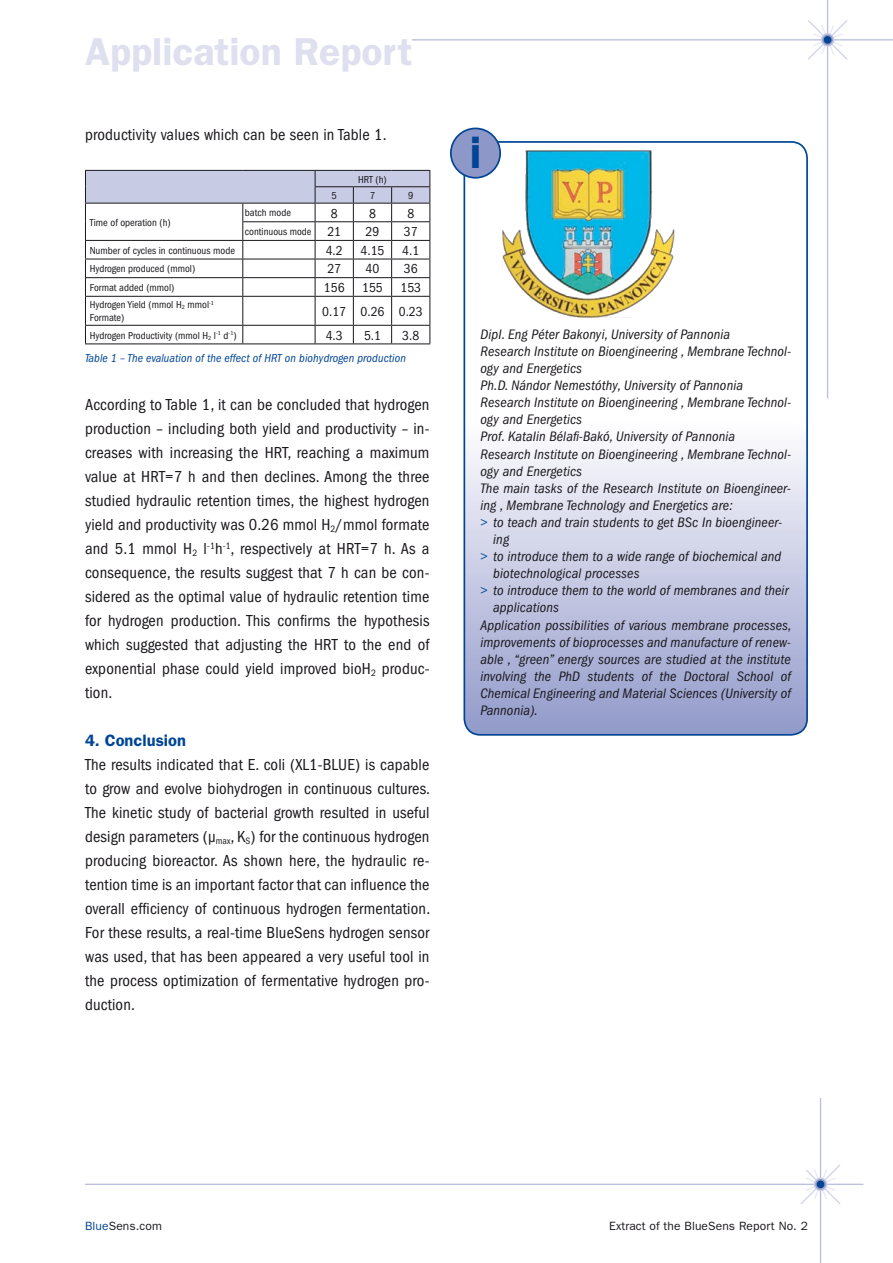
<style>
.page{position:relative;width:893px;height:1263px;background:#fff}
.page>*{position:absolute;margin:0;border:0;box-sizing:border-box;transform-origin:0 0}
.t1{font:600 45px "Franklin Gothic";color:#004595}
.t2{font:600 39px "Franklin Gothic";color:#dedfef}
.t3{font:condensed 16.5px/24px "Franklin Gothic";letter-spacing:.01em;color:#1a171c;text-align:justify}
.t4{font:600 16.5px "Franklin Gothic";color:#004595}
.t5{font:italic condensed 14.25px "Franklin Gothic";letter-spacing:.01em;color:#1a171c}
.t6{font:condensed 13.5px "Franklin Gothic";color:#1a171c}
.t7{font:italic condensed 12px "Franklin Gothic";letter-spacing:.01em;color:#004595}
.t8{font:12px "Franklin Gothic";letter-spacing:.01em;color:#1a171c}
.t9{font:condensed 10.5px/12.6px "Franklin Gothic";color:#1a171c}
.s1{font-size:13.5px}
.s2{font-style:normal;color:#004595}
.s3{color:#004595}
</style>
<div class="page">
<svg style="left:808px;top:18px;width:40px;height:43px"></svg>
<hr style="left:827px;top:0;width:1px;height:398px;background:#bdc0de">
<hr style="left:412px;top:39px;width:481px;height:2px;background:#bdc0de">
<svg style="left:821px;top:33px;width:13px;height:14px"></svg>
<svg style="left:822px;top:35px;width:11px;height:10px"></svg>
<div style="left:824px;top:36px;width:7px;height:8px;background:#004595;border-radius:50%"></div>
<svg style="left:800px;top:1163px;width:41px;height:43px"></svg>
<hr style="left:820px;top:1098px;width:1px;height:165px;background:#bdc0de">
<hr style="left:85px;top:1183px;width:778px;height:2px;background:#bdc0de">
<svg style="left:814px;top:1177px;width:13px;height:14px"></svg>
<svg style="left:815px;top:1179px;width:11px;height:10px"></svg>
<div style="left:817px;top:1180px;width:7px;height:8px;background:#004595;border-radius:50%"></div>
<svg style="left:85px;top:170px;width:345px;height:173px"></svg>
<hr style="left:85px;top:343px;width:158px;height:1px;background:#1a171c">
<hr style="left:243px;top:343px;width:72px;height:1px;background:#1a171c">
<hr style="left:315px;top:343px;width:38px;height:1px;background:#1a171c">
<hr style="left:353px;top:343px;width:39px;height:1px;background:#1a171c">
<hr style="left:392px;top:343px;width:38px;height:1px;background:#1a171c">
<svg style="left:466px;top:142px;width:340px;height:592px"></svg>
<div style="left:463px;top:141px;width:345px;height:595px;border:2px solid #004595;border-radius:16px"></div>
<div style="left:451px;top:128px;width:49px;height:50px;background:#8e98c8;border-radius:50%"></div>
<div style="left:450px;top:128px;width:51px;height:51px;border:2px solid #004595;border-radius:50%"></div>
<img style="left:500px;top:151px;width:176px;height:168px">
<h2 class="t2" style="left:85px;top:29px;width:329px">Application Report</h2>
<p class="t3" style="left:85px;top:123px;width:303px">productivity values which can be seen in Table 1.</p>
<p class="t9" style="left:358px;top:173px;width:30px">HRT (h)</p>
<p class="t9" style="left:332px;top:189px;width:7px">5</p>
<p class="t9" style="left:370px;top:189px;width:7px">7</p>
<p class="t9" style="left:408px;top:189px;width:7px">9</p>
<p class="t9" style="left:90px;top:216px;width:83px">Time of operation (h)</p>
<p class="t9" style="left:245px;top:207px;width:48px">batch mode</p>
<p class="t6" style="left:331px;top:205px;width:8px">8</p>
<p class="t6" style="left:369px;top:205px;width:8px">8</p>
<p class="t6" style="left:407px;top:205px;width:8px">8</p>
<p class="t9" style="left:245px;top:225px;width:98px">continuous mode <span class="s1">21</span></p>
<p class="t6" style="left:366px;top:224px;width:15px">29</p>
<p class="t6" style="left:404px;top:224px;width:15px">37</p>
<p class="t9" style="left:90px;top:244px;width:147px">Number of cycles in continuous mode</p>
<p class="t6" style="left:326px;top:243px;width:19px">4.2</p>
<p class="t6" style="left:361px;top:243px;width:25px">4.15</p>
<p class="t6" style="left:402px;top:243px;width:19px">4.1</p>
<p class="t9" style="left:90px;top:263px;width:107px">Hydrogen produced (mmol)</p>
<p class="t6" style="left:327px;top:261px;width:15px">27</p>
<p class="t6" style="left:366px;top:261px;width:15px">40</p>
<p class="t6" style="left:404px;top:261px;width:15px">36</p>
<p class="t9" style="left:90px;top:281px;width:86px">Format added (mmol)</p>
<p class="t6" style="left:324px;top:280px;width:22px">156</p>
<p class="t6" style="left:362px;top:280px;width:22px">155</p>
<p class="t6" style="left:400px;top:280px;width:22px">153</p>
<p class="t9" style="left:90px;top:299px;width:126px">Hydrogen Yield (mmol H<sub>2</sub> mmol<sup>-1<br></sup>Formate)</p>
<p class="t6" style="left:322px;top:304px;width:102px">0.17 0.26 0.23</p>
<p class="t9" style="left:90px;top:329px;width:148px">Hydrogen Productivity (mmol H<sub>2</sub> l<sup>-1</sup> d<sup>-1</sup>)</p>
<p class="t6" style="left:326px;top:328px;width:19px">4.3</p>
<p class="t6" style="left:364px;top:328px;width:19px">5.1</p>
<p class="t6" style="left:402px;top:328px;width:19px">3.8</p>
<p class="t7" style="left:85px;top:352px;width:322px">Table 1 – The evaluation of the effect of HRT on biohydrogen production</p>
<p class="t3" style="left:85px;top:393px;width:346px">According to Table 1, it can be concluded that hydrogen production – including both yield and productivity – in&shy;creases with increasing the HRT, reaching a maximum value at HRT=7 h and then declines. Among the three studied hydraulic retention times, the highest hydrogen yield and productivity was 0.26 mmol H<sub>2</sub>/mmol formate and 5.1 mmol H<sub>2</sub> l<sup>-1</sup>h<sup>-1</sup>, respectively at HRT=7 h. As a consequence, the results suggest that 7 h can be con&shy;sidered as the optimal value of hydraulic retention time for hydrogen production. This confirms the hypothesis which suggested that adjusting the HRT to the end of exponential phase could yield improved bioH<sub>2</sub> produc&shy;tion.</p>
<p class="t4" style="left:85px;top:731px;width:102px">4. Conclusion</p>
<p class="t3" style="left:85px;top:753px;width:347px">The results indicated that E. coli (XL1-BLUE) is capable to grow and evolve biohydrogen in continuous cultures.<br>The kinetic study of bacterial growth resulted in useful design parameters (μ <sub>max</sub>, K<sub>S</sub>) for the continuous hydrogen producing bioreactor. As shown here, the hydraulic re&shy;tention time is an important factor that can influence the overall efficiency of continuous hydrogen fermentation.<br>For these results, a real-time BlueSens hydrogen sensor was used, that has been appeared a very useful tool in the process optimization of fermentative hydrogen pro&shy;duction.</p>
<h1 class="t1" style="left:470px;top:126px;width:13px">i</h1>
<p class="t5" style="left:480px;top:326px;width:251px">DipI. Eng Péter Bakonyi, University of Pannonia</p>
<p class="t5" style="left:480px;top:343px;width:312px">Research Institute on Bioengineering , Membrane Technol-</p>
<p class="t5" style="left:480px;top:360px;width:103px">ogy and Energetics</p>
<p class="t5" style="left:480px;top:377px;width:264px">Ph.D. Nándor Nemestóthy, University of Pannonia</p>
<p class="t5" style="left:480px;top:395px;width:312px">Research Institute on Bioengineering , Membrane Technol-</p>
<p class="t5" style="left:480px;top:412px;width:103px">ogy and Energetics</p>
<p class="t5" style="left:480px;top:429px;width:256px">Prof. KataIin Bélafi-Bakó, University of Pannonia</p>
<p class="t5" style="left:480px;top:446px;width:312px">Research Institute on Bioengineering , Membrane Technol-</p>
<p class="t5" style="left:480px;top:463px;width:103px">ogy and Energetics</p>
<p class="t5" style="left:480px;top:480px;width:312px">The main tasks of the Research Institute on Bioengineer-</p>
<p class="t5" style="left:480px;top:497px;width:254px">ing , Membrane Technology and Energetics are:</p>
<p class="t5" style="left:480px;top:514px;width:303px"><span class="s2">&gt;</span> to teach and train students to get BSc In bioengineer-</p>
<p class="t5" style="left:493px;top:531px;width:18px">ing</p>
<p class="t5" style="left:480px;top:548px;width:302px"><span class="s2">&gt;</span> to introduce them to a wide range of biochemical and</p>
<p class="t5" style="left:493px;top:566px;width:148px">biotechnological processes</p>
<p class="t5" style="left:480px;top:583px;width:309px"><span class="s2">&gt;</span> to introduce them to the world of membranes and their</p>
<p class="t5" style="left:493px;top:600px;width:67px">applications</p>
<p class="t5" style="left:480px;top:617px;width:313px">Application possibilities of various membrane processes,</p>
<p class="t5" style="left:480px;top:634px;width:312px">improvements of bioprocesses and manufacture of renew-</p>
<p class="t5" style="left:480px;top:651px;width:312px">able , “green” energy sources are studied at the institute</p>
<p class="t5" style="left:480px;top:668px;width:312px">involving the PhD students of the Doctoral School of</p>
<p class="t5" style="left:480px;top:685px;width:312px">Chemical Engineering and Material Sciences (University of</p>
<p class="t5" style="left:480px;top:702px;width:59px">Pannonia).</p>
<p class="t8" style="left:85px;top:1219px;width:78px"><span class="s3">Blue</span>Sens.com</p>
<p class="t8" style="left:609px;top:1219px;width:200px">Extract of the BlueSens Report No. 2</p>
</div>
